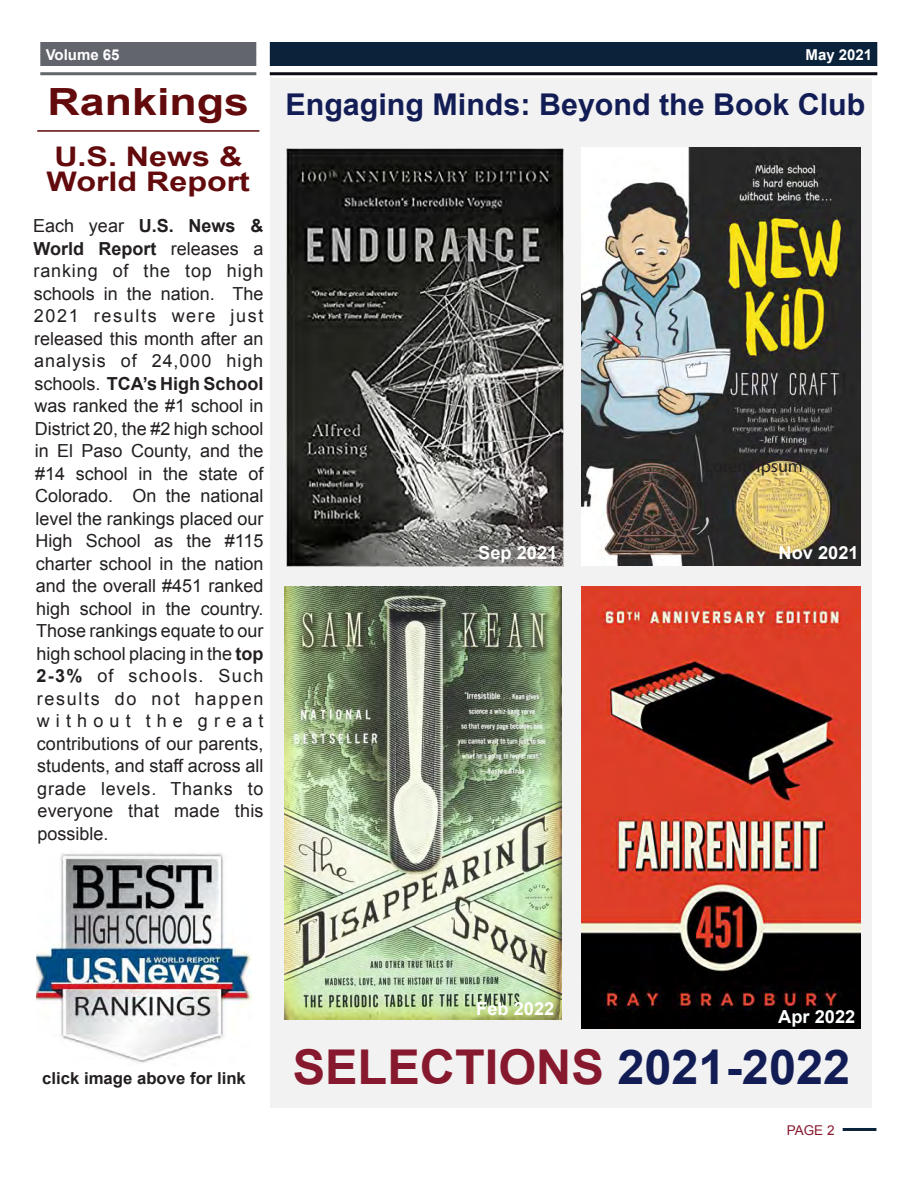
<style>
.page{position:relative;width:918px;height:1188px;background:#fff}
.page>*{position:absolute;margin:0;border:0;box-sizing:border-box;transform-origin:0 0}
.t1{font:700 48px "Arial";color:#87192e}
.t2{font:700 37.5px "Arial";color:#630a0c;scale:1.19 1}
.t3{font:700 30px "Arial";color:#131d55}
.t4{font:700 27px/25.5px "Arial";color:#630a0c;scale:1.19 1}
.t5{font:18px/22.5px "Arial";letter-spacing:.015em;color:#231f20;text-align:justify}
.t6{font:700 18px "Arial";color:#fff}
.t7{font:18px "Myriad Pro";color:#231f20}
.t8{font:700 16.5px "Arial";color:#231f20}
.t9{font:700 15px "Arial";color:#fff}
.t10{font:13.5px "Arial";color:#87192e}
.s1{font-weight:700}
.s2{color:#131d55}
</style>
<div class="page">
<div style="left:270px;top:42px;width:607px;height:24px;background:#0b233a"></div>
<div style="left:40px;top:42px;width:216px;height:24px;background:#63656d"></div>
<hr style="left:270px;top:72px;width:607px;height:3px;background:#0e0b15">
<hr style="left:40px;top:72px;width:216px;height:3px;background:#63656d">
<hr style="left:843px;top:1128px;width:33px;height:3px;background:#0b233a">
<div style="left:271px;top:78px;width:601px;height:1030px;background:#f2f2f2"></div>
<hr style="left:37px;top:130px;width:222px;height:2px;background:#630a0c">
<img style="left:36px;top:853px;width:216px;height:210px">
<img style="left:287px;top:149px;width:276px;height:418px">
<img style="left:582px;top:147px;width:279px;height:419px">
<img style="left:284px;top:586px;width:278px;height:433px">
<img style="left:582px;top:586px;width:279px;height:443px">
<p class="t9" style="left:46px;top:45px;width:75px">Volume 65</p>
<p class="t9" style="left:806px;top:45px;width:68px">May 2021</p>
<h2 class="t2" style="left:48px;top:77px;width:171px">Rankings</h2>
<h3 class="t4" style="left:47px;top:144px;width:172px">U.S. News &amp;<br>World Report</h3>
<p class="t5" style="left:33px;top:215px;width:232px">Each year <span class="s1">U.S. News &amp; World Report</span> releases a ranking of the top high schools in the nation. The 2021 results were just released this month after an analysis of 24,000 high schools. <span class="s1">TCA’s High School </span>was ranked the #1 school in District 20, the #2 high school in El Paso County, and the #14 school in the state of Colorado. On the national level the rankings placed our High School as the #115 charter school in the nation and the overall #451 ranked high school in the country.<br>Those rankings equate to our high school placing in the <span class="s1">top 2-3%</span> of schools. Such results do not happen without the great contributions of our parents, students, and staff across all grade levels. Thanks to everyone that made this possible.</p>
<h3 class="t3" style="left:285px;top:85px;width:582px">Engaging Minds: Beyond the Book Club</h3>
<p class="t7" style="left:705px;top:455px;width:100px">Lorem ipsum</p>
<p class="t6" style="left:478px;top:541px;width:81px">Sep 2021</p>
<p class="t6" style="left:779px;top:541px;width:82px">Nov 2021</p>
<p class="t8" style="left:42px;top:1067px;width:205px">click image above for link</p>
<p class="t6" style="left:476px;top:997px;width:80px">Feb 2022</p>
<p class="t6" style="left:778px;top:1005px;width:79px">Apr 2022</p>
<h1 class="t1" style="left:293px;top:1036px;width:559px">SELECTIONS <span class="s2">2021-2022</span></h1>
<p class="t10" style="left:787px;top:1121px;width:49px">PAGE 2</p>
</div>
